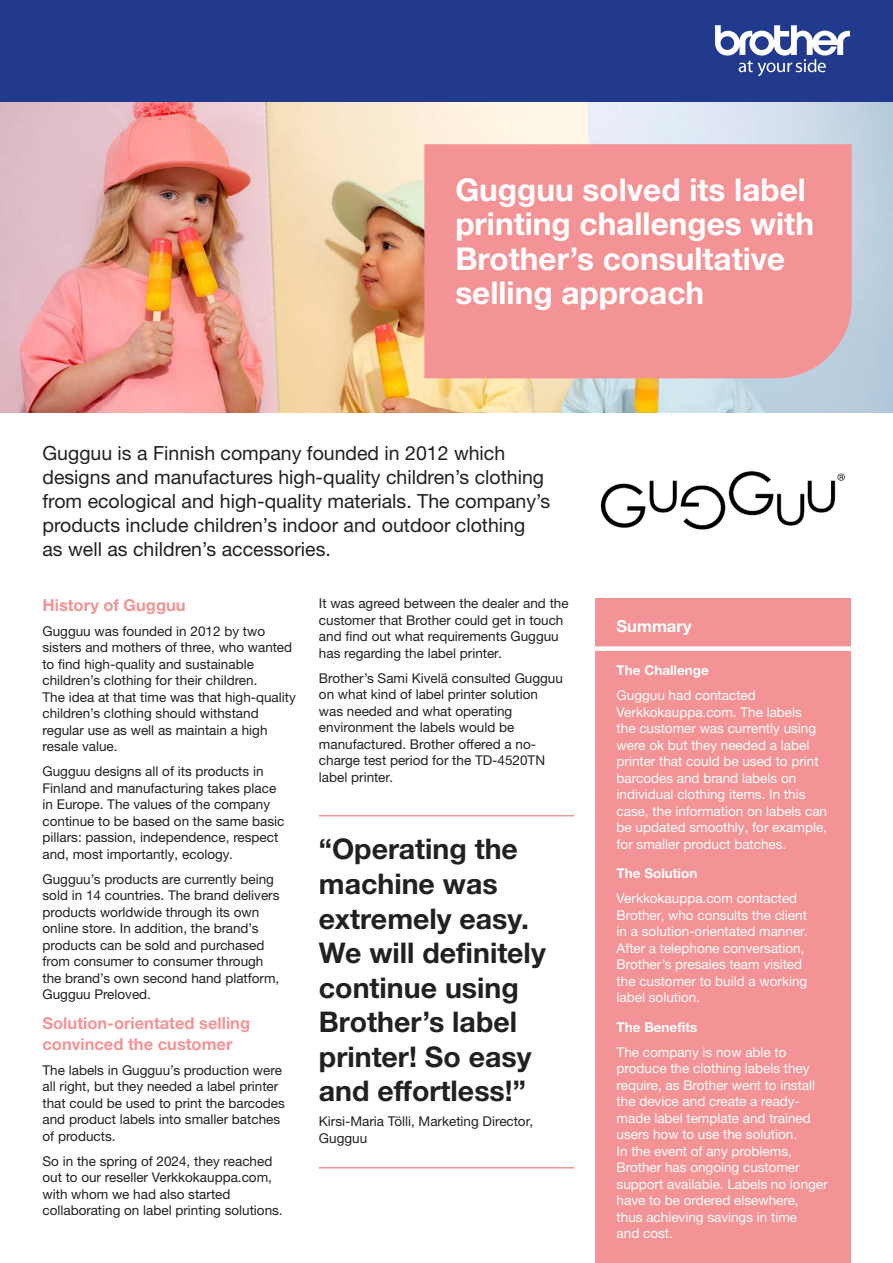
<style>
.page{position:relative;width:893px;height:1263px;background:#fff}
.page>*{position:absolute;margin:0;border:0;box-sizing:border-box;transform-origin:0 0}
.t1{font:700 31.5px/34.5px "Helvetica Neue LTW1 G";color:#fff}
.t2{font:700 28.5px/34.5px "Helvetica Neue LTW1 G";color:#212121}
.t3{font:19.5px/24px "Helvetica Neue LTW1 G";color:#212121}
.t4{font:700 16.5px/21px "Helvetica Neue LTW1 G";color:#f49395}
.t5{font:700 16.5px "Helvetica Neue LTW1 G";color:#fff}
.t6{font:13.5px/16.5px "Helvetica Neue LTW1 G";color:#212121}
.t7{font:13.5px/16.5px "Helvetica Neue LTW1 G";color:#fff}
.t8{font:700 13.5px "Helvetica Neue LTW1 G";color:#fff}
</style>
<div class="page">
<div style="left:0;top:0;width:893px;height:102px;background:#213a8e"></div>
<svg style="left:715px;top:25px;width:135px;height:51px"></svg>
<img style="left:0;top:102px;width:893px;height:311px">
<hr style="left:319px;top:815px;width:255px;height:1px;background:#f49395">
<hr style="left:319px;top:1167px;width:255px;height:1px;background:#f49395">
<img style="left:600px;top:471px;width:246px;height:59px">
<div style="left:595px;top:599px;width:255px;height:664px;background:#f49395"></div>
<div style="left:594px;top:646px;width:258px;height:5px;background:#fff"></div>
<div style="left:424px;top:144px;width:428px;height:234px;background:#f49395"></div>
<h1 class="t1" style="left:455px;top:172px;width:360px">Gugguu solved its label printing challenges with<br>Brother’s consultative selling approach</h1>
<p class="t3" style="left:43px;top:441px;width:509px">Gugguu is a Finnish company founded in 2012 which designs and manufactures high-quality children’s clothing from ecological and high-quality materials. The company’s products include children’s indoor and outdoor clothing as well as children’s accessories.</p>
<p class="t4" style="left:43px;top:594px;width:145px">History of Gugguu</p>
<p class="t6" style="left:43px;top:622px;width:255px">Gugguu was founded in 2012 by two sisters and mothers of three, who wanted to find high-quality and sustainable children’s clothing for their children.<br>The idea at that time was that high-quality children’s clothing should withstand regular use as well as maintain a high resale value.</p>
<p class="t6" style="left:43px;top:763px;width:243px">Gugguu designs all of its products in Finland and manufacturing takes place in Europe. The values of the company continue to be based on the same basic pillars: passion, independence, respect and, most importantly, ecology.</p>
<p class="t6" style="left:43px;top:870px;width:238px">Gugguu’s products are currently being sold in 14 countries. The brand delivers products worldwide through its own online store. In addition, the brand’s products can be sold and purchased from consumer to consumer through the brand’s own second hand platform, Gugguu Preloved.</p>
<p class="t4" style="left:43px;top:1012px;width:209px">Solution-orientated selling convinced the customer</p>
<p class="t6" style="left:43px;top:1061px;width:244px">The labels in Gugguu’s production were all right, but they needed a label printer that could be used to print the barcodes and product labels into smaller batches of products.</p>
<p class="t6" style="left:43px;top:1152px;width:242px">So in the spring of 2024, they reached out to our reseller Verkkokauppa.com, with whom we had also started collaborating on label printing solutions.</p>
<p class="t6" style="left:319px;top:595px;width:251px">It was agreed between the dealer and the customer that Brother could get in touch and find out what requirements Gugguu has regarding the label printer.</p>
<p class="t6" style="left:319px;top:670px;width:246px">Brother’s Sami Kivelä consulted Gugguu on what kind of label printer solution was needed and what operating environment the labels would be manufactured. Brother offered a no&shy;charge test period for the TD-4520TN label printer.</p>
<h2 class="t2" style="left:319px;top:832px;width:228px">“Operating the machine was extremely easy.<br>We will definitely continue using<br>Brother’s label printer! So easy and effortless!”</h2>
<p class="t6" style="left:319px;top:1113px;width:216px">Kirsi-Maria Tölli, Marketing Director,<br>Gugguu</p>
<p class="t5" style="left:617px;top:616px;width:77px">Summary</p>
<p class="t8" style="left:617px;top:662px;width:94px">The Challenge</p>
<p class="t7" style="left:617px;top:687px;width:212px">Gugguu had contacted<br>Verkkokauppa.com. The labels<br>the customer was currently using were ok but they needed a label printer that could be used to print barcodes and brand labels on individual clothing items. In this case, the information on labels can be updated smoothly, for example, for smaller product batches.</p>
<p class="t8" style="left:617px;top:865px;width:82px">The Solution</p>
<p class="t7" style="left:617px;top:890px;width:193px">Verkkokauppa.com contacted<br>Brother, who consults the client in a solution-orientated manner.<br>After a telephone conversation,<br>Brother’s presales team visited the customer to build a working label solution.</p>
<p class="t8" style="left:617px;top:1018px;width:82px">The Benefits</p>
<p class="t7" style="left:617px;top:1043px;width:213px">The company is now able to produce the clothing labels they require, as Brother went to install the device and create a ready&shy;made label template and trained users how to use the solution.<br>In the event of any problems,<br>Brother has ongoing customer support available. Labels no longer have to be ordered elsewhere, thus achieving savings in time<br>and cost.</p>
</div>
